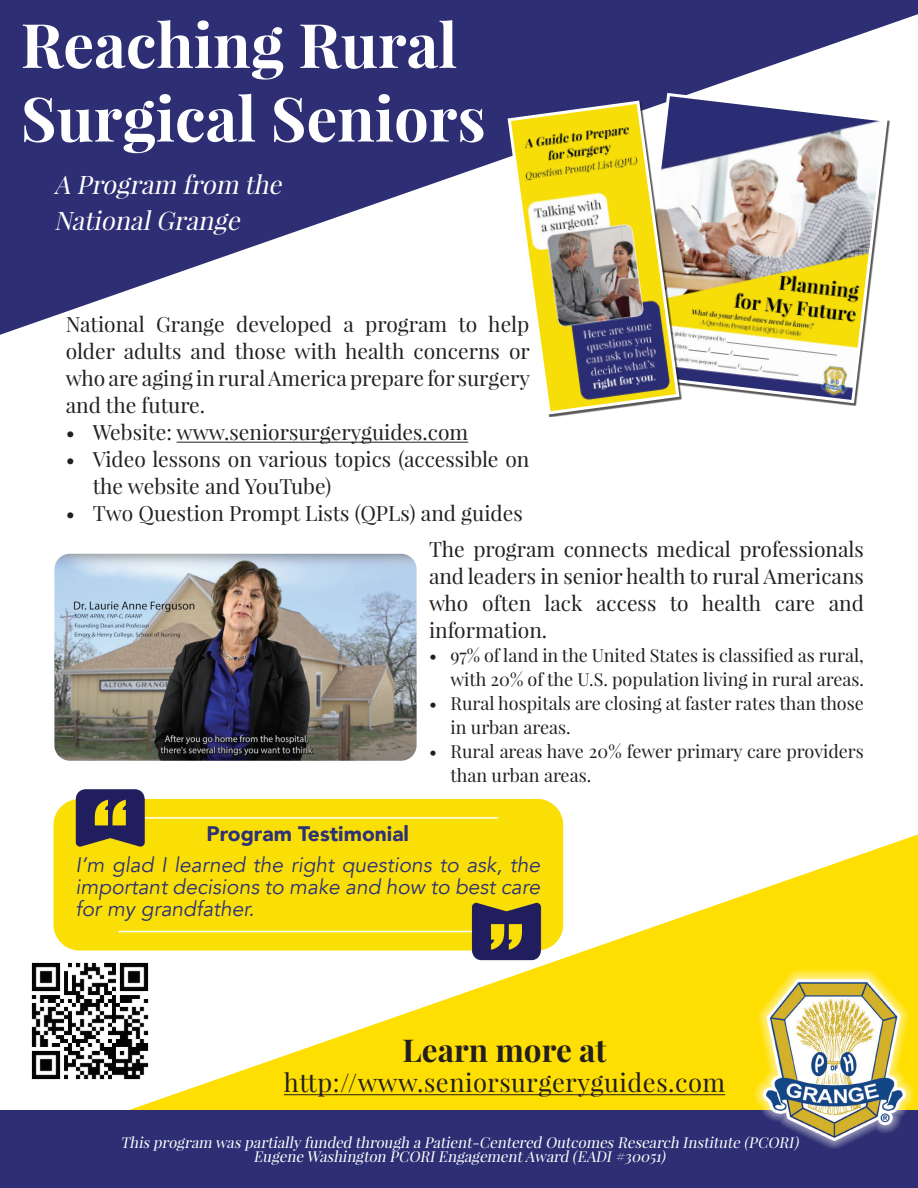
<style>
.page{position:relative;width:918px;height:1188px;background:#fff}
.page>*{position:absolute;margin:0;border:0;box-sizing:border-box;transform-origin:0 0}
.t1{font:700 61.35px/73.7px "Playfair Display";color:#fff}
.t2{font:700 31.5px "Playfair Display";color:#231f20}
.t3{font:25.5px "Playfair Display";letter-spacing:.02em;color:#231f20}
.t4{font:italic 25.5px/36px "Playfair Display";color:#fff}
.t5{font:21px/27px "Playfair Display";color:#231f20;text-align:justify}
.t6{font:italic 21px/22.5px "Avenir";color:#2d3175;text-align:justify}
.t7{font:900 21px "Avenir";color:#2d3175}
.t8{font:18px/24px "Playfair Display";color:#231f20}
.t9{font:italic 15px/13.5px "Playfair Display";color:#fff;text-align:center}
</style>
<div class="page">
<svg style="left:0;top:0;width:918px;height:335px;fill:#2d2e74"></svg>
<svg style="left:129px;top:834px;width:789px;height:276px;fill:#ffdf01"></svg>
<div style="left:0;top:1110px;width:918px;height:78px;background:#2d2e74"></div>
<svg style="left:754px;top:970px;width:160px;height:179px"></svg>
<img style="left:751px;top:975px;width:167px;height:171px">
<img style="left:632px;top:91px;width:257px;height:314px">
<svg style="left:506px;top:99px;width:175px;height:317px"></svg>
<hr style="left:177px;top:442px;width:291px;height:1px;background:#231f20">
<img style="left:54px;top:554px;width:363px;height:207px">
<hr style="left:284px;top:1094px;width:441px;height:1px;background:#231f20">
<img style="left:31px;top:960px;width:125px;height:127px">
<img style="left:53px;top:790px;width:514px;height:170px">
<h1 class="t1" style="left:21px;top:8px;width:466px">Reaching Rural<br>Surgical Seniors</h1>
<p class="t4" style="left:54px;top:167px;width:235px">A Program from the<br>NationalGrange</p>
<p class="t5" style="left:66px;top:311px;width:466px">National Grange developed a program to help older adults and those with health concerns or who are aging in rural America prepare for surgery and the future.</p>
<p class="t5" style="left:66px;top:419px;width:404px">• Website: www.seniorsurgeryguides.com</p>
<p class="t5" style="left:93px;top:446px;width:438px;text-indent:-27px">• Video lessons on various topics (accessible on the website and YouTube)</p>
<p class="t5" style="left:429px;top:495px;width:437px;line-height:35.4px;text-indent:-363px">• Two Question Prompt Lists (QPLs) and guides<br>The program connects medical professionals</p>
<p class="t5" style="left:429px;top:562px;width:437px">and leaders in senior health to rural Americans who often lack access to health care and information.</p>
<p class="t8" style="left:429px;top:643px;width:437px;text-align:right">• 97% of land in the United States is classified as rural, with 20% of the U.S. population living in rural areas.</p>
<p class="t8" style="left:450px;top:691px;width:415px;text-indent:-21px">• Rural hospitals are closing at faster rates than those in urban areas.</p>
<p class="t8" style="left:450px;top:739px;width:415px;text-indent:-21px">• Rural areas have 20% fewer primary care providers than urban areas.</p>
<p class="t7" style="left:207px;top:816px;width:204px">Program Testimonial</p>
<p class="t6" style="left:76px;top:853px;width:466px">I’m glad I learned the right questions to ask, the important decisions to make and how to best care for my grandfather.</p>
<h2 class="t2" style="left:403px;top:1030px;width:205px">Learn more at</h2>
<p class="t3" style="left:284px;top:1067px;width:443px">http://www.seniorsurgeryguides.com</p>
<p class="t9" style="left:120px;top:1136px;width:683px">This program was partially funded through a Patient-Centered Outcomes Research Institute (PCORI)<br>Eugene Washington PCORIEngagementAward (EADI#30051)</p>
</div>
